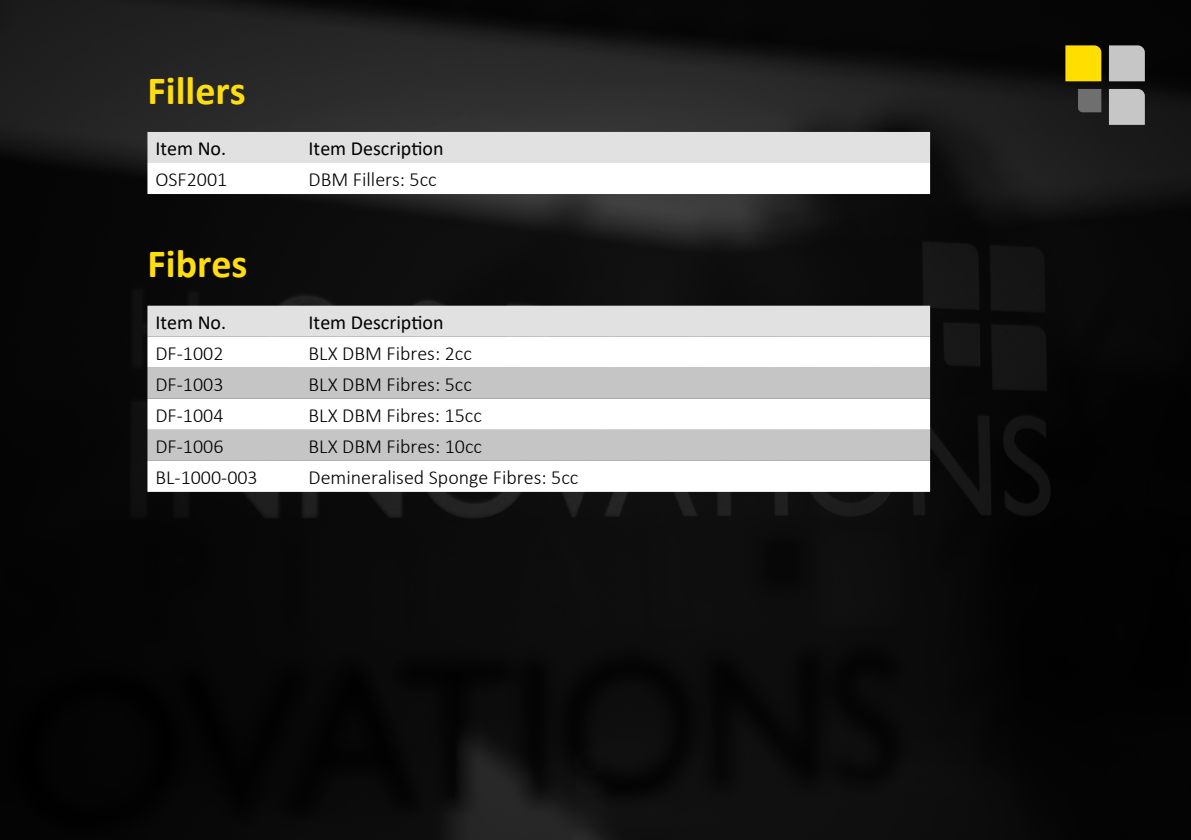
<style>
.page{position:relative;width:1191px;height:840px;background:#fff}
.page>*{position:absolute;margin:0;border:0;box-sizing:border-box;transform-origin:0 0}
.t1{font:700 40px "Calibri";color:#ffdd0e}
.t2{font:300 20px "Calibri";color:#000}
.t3{font:20px "Calibri";color:#000}
</style>
<div class="page">
<img style="left:0;top:0;width:1191px;height:839px">
<svg style="left:147px;top:132px;width:783px;height:62px"></svg>
<div style="left:147px;top:305px;width:783px;height:31px;background:#e2e1e2"></div>
<svg style="left:147px;top:336px;width:783px;height:155px"></svg>
<svg style="left:147px;top:367px;width:783px;height:93px;fill:#c5c5c5"></svg>
<svg style="left:1109px;top:45px;width:35px;height:36px"></svg>
<svg style="left:1065px;top:45px;width:36px;height:36px"></svg>
<svg style="left:1109px;top:89px;width:35px;height:36px"></svg>
<svg style="left:1078px;top:89px;width:23px;height:23px"></svg>
<h1 class="t1" style="left:147px;top:62px;width:100px">Fillers</h1>
<p class="t3" style="left:155px;top:134px;width:72px">Item No.</p>
<p class="t3" style="left:308px;top:134px;width:136px">Item Description</p>
<p class="t2" style="left:155px;top:167px;width:73px">OSF2001</p>
<p class="t2" style="left:308px;top:167px;width:130px">DBM Fillers: 5cc</p>
<h1 class="t1" style="left:147px;top:235px;width:101px">Fibres</h1>
<p class="t3" style="left:155px;top:308px;width:72px">Item No.</p>
<p class="t3" style="left:308px;top:308px;width:136px">Item Description</p>
<p class="t2" style="left:155px;top:340px;width:70px">DF-1002</p>
<p class="t2" style="left:308px;top:340px;width:165px">BLX DBM Fibres: 2cc</p>
<p class="t2" style="left:155px;top:371px;width:70px">DF-1003</p>
<p class="t2" style="left:308px;top:371px;width:165px">BLX DBM Fibres: 5cc</p>
<p class="t2" style="left:155px;top:402px;width:70px">DF-1004</p>
<p class="t2" style="left:308px;top:402px;width:175px">BLX DBM Fibres: 15cc</p>
<p class="t2" style="left:155px;top:433px;width:70px">DF-1006</p>
<p class="t2" style="left:308px;top:433px;width:175px">BLX DBM Fibres: 10cc</p>
<p class="t2" style="left:155px;top:464px;width:104px">BL-1000-003</p>
<p class="t2" style="left:308px;top:464px;width:271px">Demineralised Sponge Fibres: 5cc</p>
</div>
